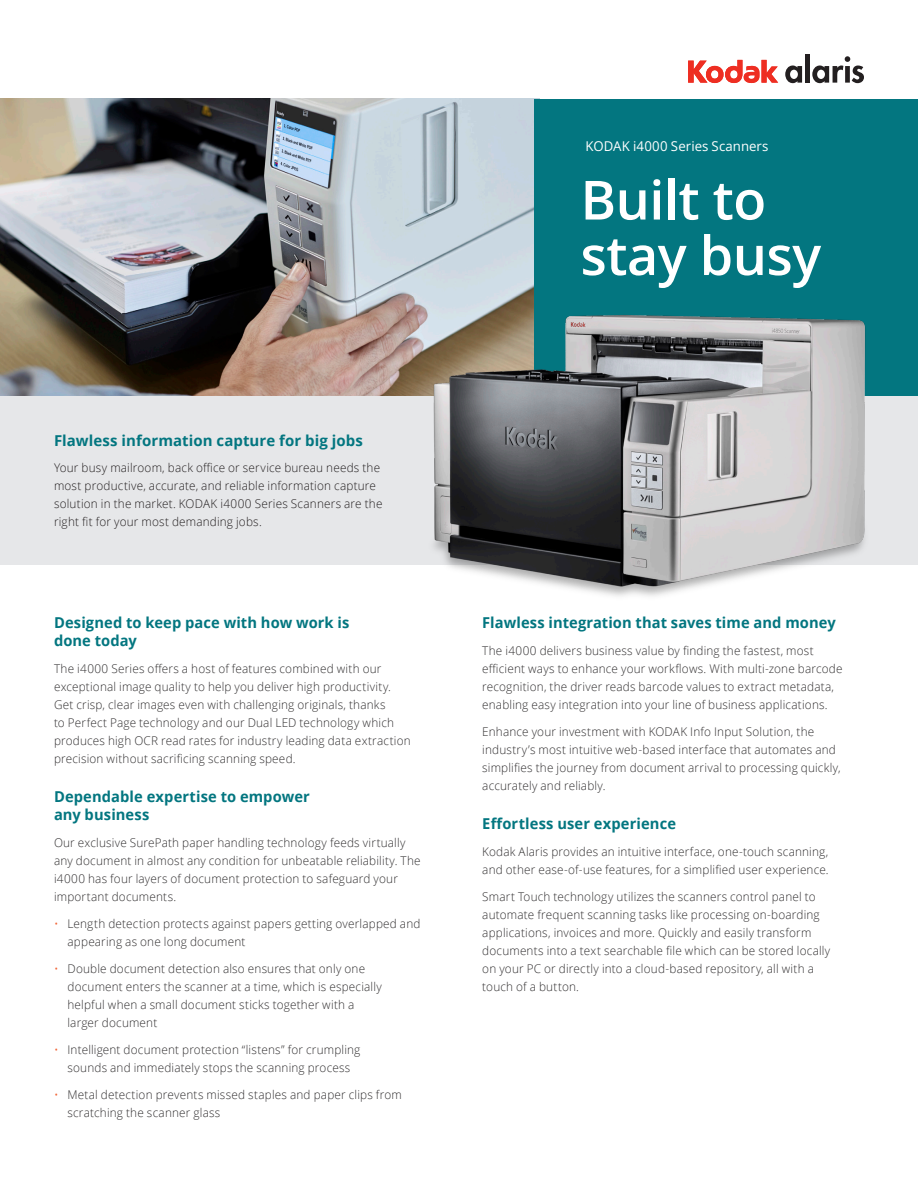
<style>
.page{position:relative;width:918px;height:1188px;background:#fff}
.page>*{position:absolute;margin:0;border:0;box-sizing:border-box;transform-origin:0 0}
.t1{font:600 54px/55.5px "Open Sans";letter-spacing:-.01em;color:#fff}
.Body_copy_headline{font:700 15px/18px "Open Sans";letter-spacing:.005em;color:#037680}
.Body_copy{font:13.5px "Open Sans";letter-spacing:.005em;color:#fff}
.Body_copy-2{font:300 12px/18px "Open Sans";letter-spacing:.015em;color:#312f30}
.Body_copy_headline-2{font:300 12px/18px "Open Sans";letter-spacing:.015em;color:#312f30}
.Introduction_copy{font:300 12px/18px "Open Sans";letter-spacing:.015em;color:#231f20}
.s1{color:#f26537}
</style>
<div class="page">
<div style="left:0;top:395px;width:918px;height:170px;background:#e6e7e9"></div>
<img style="left:0;top:99px;width:535px;height:297px">
<div style="left:535px;top:99px;width:383px;height:297px;background:#037680"></div>
<svg style="left:688px;top:60px;width:90px;height:23px"></svg>
<svg style="left:785px;top:66px;width:17px;height:17px"></svg>
<div style="left:805px;top:54px;width:5px;height:29px;background:#231f20"></div>
<svg style="left:812px;top:56px;width:52px;height:27px"></svg>
<img style="left:371px;top:304px;width:495px;height:292px">
<p class="Body_copy_headline" style="left:54px;top:431px;width:311px">Flawless information capture for big jobs</p>
<p class="Introduction_copy" style="left:54px;top:458px;width:330px">Your busy mailroom, back office or service bureau needs the most productive, accurate, and reliable information capture solution in the market. KODAK i4000 Series Scanners are the right fit for your most demanding jobs.</p>
<p class="Body_copy_headline" style="left:54px;top:613px;width:297px">Designed to keep pace with how work is done today</p>
<p class="Body_copy-2" style="left:54px;top:659px;width:358px">The i4000 Series offers a host of features combined with our exceptional image quality to help you deliver high productivity.<br>Get crisp, clear images even with challenging originals, thanks<br>to Perfect Page technology and our Dual LED technology which produces high OCR read rates for industry leading data extraction precision without sacrificing scanning speed.</p>
<p class="Body_copy_headline" style="left:54px;top:787px;width:257px">Dependable expertise to empower any business</p>
<p class="Body_copy-2" style="left:54px;top:833px;width:368px">Our exclusive SurePath paper handling technology feeds virtually any document in almost any condition for unbeatable reliability. The i4000 has four layers of document protection to safeguard your important documents.</p>
<p class="Body_copy-2" style="left:68px;top:914px;width:355px;text-indent:-14px"><span class="s1">•</span> Length detection protects against papers getting overlapped and appearing as one long document</p>
<p class="Body_copy-2" style="left:68px;top:959px;width:316px;text-indent:-14px"><span class="s1">•</span> Double document detection also ensures that only one document enters the scanner at a time, which is especially helpful when a small document sticks together with a larger document</p>
<p class="Body_copy-2" style="left:54px;top:1040px;width:308px;text-align:center"><span class="s1">•</span> Intelligent document protection “listens” for crumpling sounds and immediately stops the scanning process</p>
<p class="Body_copy-2" style="left:68px;top:1085px;width:336px;text-indent:-14px"><span class="s1">•</span> Metal detection prevents missed staples and paper clips from scratching the scanner glass</p>
<p class="Body_copy" style="left:586px;top:136px;width:184px">KODAK i4000 Series Scanners</p>
<p class="t1" style="left:580px;top:171px;width:242px">Built to stay busy</p>
<p class="Body_copy_headline" style="left:482px;top:613px;width:355px">Flawless integration that saves time and money</p>
<p class="Body_copy-2" style="left:482px;top:641px;width:362px">The i4000 delivers business value by finding the fastest, most efficient ways to enhance your workflows. With multi-zone barcode recognition, the driver reads barcode values to extract metadata, enabling easy integration into your line of business applications.</p>
<p class="Body_copy_headline-2" style="left:482px;top:722px;width:360px">Enhance your investment with KODAK Info Input Solution, the industry’s most intuitive web-based interface that automates and simplifies the journey from document arrival to processing quickly, accurately and reliably.</p>
<p class="Body_copy_headline" style="left:482px;top:814px;width:195px">Effortless user experience</p>
<p class="Body_copy-2" style="left:482px;top:842px;width:348px">Kodak Alaris provides an intuitive interface, one-touch scanning, and other ease-of-use features, for a simplified user experience.</p>
<p class="Body_copy-2" style="left:482px;top:887px;width:350px">Smart Touch technology utilizes the scanners control panel to automate frequent scanning tasks like processing on-boarding applications, invoices and more. Quickly and easily transform documents into a text searchable file which can be stored locally on your PC or directly into a cloud-based repository, all with a touch of a button.</p>
</div>
